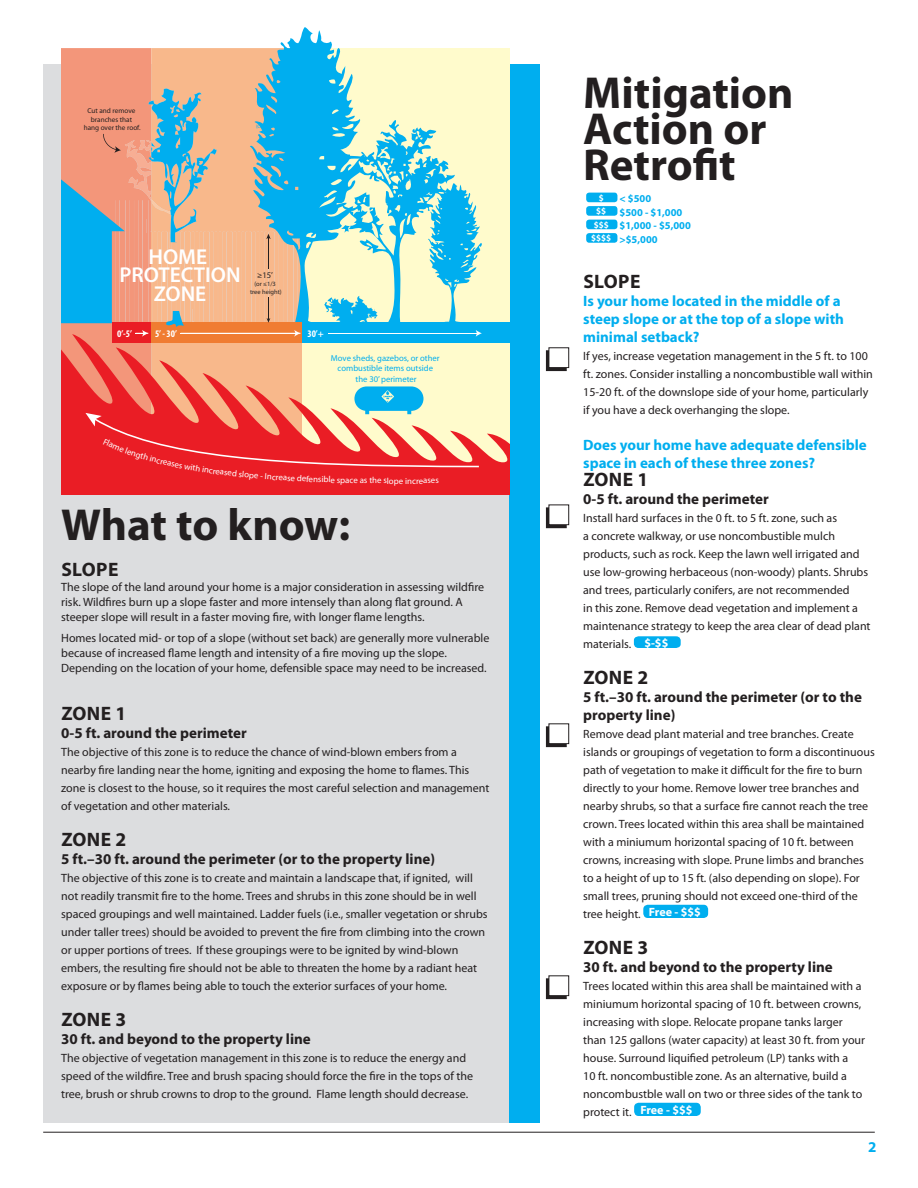
<style>
.page{position:relative;width:918px;height:1188px;background:#fff}
.page>*{position:absolute;margin:0;border:0;box-sizing:border-box;transform-origin:0 0}
.Heading_1{font:700 45px/36px "Myriad Pro";color:#231f20}
.t1{font:600 21.6px/18.8px "Myriad Pro";color:#fff;text-align:center}
.Heading_2{font:700 19.5px "Myriad Pro";letter-spacing:.02em;color:#231f20}
.lowercase_10pt{font:700 15px/18px "Myriad Pro";color:#231f20}
.Heading_4{font:700 15px/18px "Myriad Pro";color:#00aeef}
.t2{font:12px/18px "Myriad Pro";color:#231f20}
.t3{font:700 12px "Myriad Pro";letter-spacing:-.01em;color:#fff}
.Heading_4-2{font:700 10.5px "Myriad Pro";color:#00aeef}
.t4{font:700 condensed 10.05px "Myriad Pro";color:#fff}
.t5{font:700 9px "Myriad Pro";color:#fff}
.t6{font:8.85px "Myriad Pro";letter-spacing:-.005em;color:#fff}
.t7{font:8.7px/10.4px "Myriad Pro";color:#00aeef;text-align:center}
.t8{font:8.7px "Myriad Pro";color:#231f20}
.t9{font:7.2px/8.7px "Myriad Pro";color:#231f20;text-align:center}
.t10{font:6.45px/7.8px "Myriad Pro";color:#231f20;text-align:center}
</style>
<div class="page">
<div style="left:43px;top:65px;width:497px;height:1058px;background:#dcdddf"></div>
<div style="left:509px;top:65px;width:31px;height:1058px;background:#00aeef"></div>
<div style="left:586px;top:193px;width:31px;height:9px;background:#00aeef;border-radius:3px"></div>
<div style="left:586px;top:206px;width:31px;height:10px;background:#00aeef;border-radius:3px"></div>
<div style="left:586px;top:220px;width:31px;height:9px;background:#00aeef;border-radius:3px"></div>
<div style="left:586px;top:233px;width:31px;height:10px;background:#00aeef;border-radius:3px"></div>
<hr style="left:43px;top:1132px;width:832px;height:1px;background:#231f20">
<svg style="left:634px;top:636px;width:47px;height:12px"></svg>
<div style="left:643px;top:905px;width:65px;height:13px;background:#00aeef;border-radius:4px"></div>
<div style="left:634px;top:1103px;width:67px;height:13px;background:#00aeef;border-radius:4px"></div>
<div style="left:302px;top:48px;width:207px;height:446px;background:#fffbcc"></div>
<svg style="left:483px;top:322px;width:26px;height:172px"></svg>
<div style="left:546px;top:351px;width:20px;height:20px;background:#231f20"></div>
<div style="left:549px;top:348px;width:20px;height:20px;background:#fff"></div>
<div style="left:549px;top:347px;width:20px;height:21px;border:1px solid #231f20"></div>
<div style="left:546px;top:508px;width:20px;height:20px;background:#231f20"></div>
<div style="left:549px;top:505px;width:20px;height:20px;background:#fff"></div>
<div style="left:549px;top:505px;width:20px;height:20px;border:1px solid #231f20"></div>
<div style="left:546px;top:727px;width:20px;height:20px;background:#231f20"></div>
<div style="left:549px;top:724px;width:20px;height:20px;background:#fff"></div>
<div style="left:549px;top:723px;width:20px;height:21px;border:1px solid #231f20"></div>
<div style="left:546px;top:979px;width:20px;height:20px;background:#231f20"></div>
<div style="left:549px;top:976px;width:20px;height:20px;background:#fff"></div>
<div style="left:549px;top:975px;width:20px;height:21px;border:1px solid #231f20"></div>
<svg style="left:61px;top:27px;width:422px;height:467px"></svg>
<p class="t9" style="left:84px;top:106px;width:58px">Cut and remove branches that hang over the roof.</p>
<p class="t1" style="left:119px;top:246px;width:123px">HOME<br>PROTECTION<br>ZONE</p>
<p class="t8" style="left:257px;top:270px;width:17px">≥15’</p>
<p class="t10" style="left:250px;top:280px;width:33px">(or ≤1/3 tree height)</p>
<p class="t4" style="left:117px;top:327px;width:17px">0’-5’</p>
<p class="t4" style="left:155px;top:327px;width:24px">5’ - 30’</p>
<p class="t4" style="left:307px;top:327px;width:18px">30’+</p>
<p class="t7" style="left:331px;top:353px;width:110px">Move sheds, gazebos, or other combustible items outside the 30’ perimeter</p>
<p class="t6" style="left:205px;top:464px;width:18px;rotate:8deg">ncre</p>
<p class="t6" style="left:233px;top:468px;width:19px;rotate:6deg">d slo</p>
<p class="t6" style="left:265px;top:471px;width:20px;rotate:4deg">Incre</p>
<p class="t6" style="left:283px;top:472px;width:27px;rotate:3deg">ase def</p>
<p class="t6" style="left:309px;top:473px;width:33px;rotate:2deg">ensible s</p>
<p class="t6" style="left:340px;top:474px;width:38px;rotate:1deg">pace as th</p>
<p class="t6" style="left:377px;top:475px;width:52px">e slope increa</p>
<p class="Heading_1" style="left:61px;top:507px;width:291px">What to know:</p>
<p class="Heading_2" style="left:61px;top:559px;width:59px">SLOPE</p>
<p class="t2" style="left:61px;top:579px;width:424px;line-height:15px">The slope of the land around your home is a major consideration in assessing wildfire risk. Wildfires burn up a slope faster and more intensely than along flat ground. A steeper slope will result in a faster moving fire, with longer flame lengths.</p>
<p class="t2" style="left:61px;top:630px;width:430px;line-height:15px">Homes located mid- or top of a slope (without set back) are generally more vulnerable because of increased flame length and intensity of a fire moving up the slope.<br>Depending on the location of your home, defensible space may need to be increased.</p>
<p class="Heading_2" style="left:61px;top:703px;width:66px">ZONE 1</p>
<p class="lowercase_10pt" style="left:61px;top:724px;width:187px">0-5 ft. around the perimeter</p>
<p class="t2" style="left:61px;top:743px;width:430px">The objective of this zone is to reduce the chance of wind-blown embers from a nearby fire landing near the home, igniting and exposing the home to flames. This zone is closest to the house, so it requires the most careful selection and management of vegetation and other materials.</p>
<p class="Heading_2" style="left:61px;top:829px;width:66px">ZONE 2</p>
<p class="lowercase_10pt" style="left:61px;top:850px;width:375px">5 ft.–30 ft. around the perimeter (or to the property line)</p>
<p class="t2" style="left:61px;top:869px;width:428px">The objective of this zone is to create and maintain a landscape that, if ignited, will not readily transmit fire to the home. Trees and shrubs in this zone should be in well spaced groupings and well maintained. Ladder fuels (i.e., smaller vegetation or shrubs under taller trees) should be avoided to prevent the fire from climbing into the crown or upper portions of trees. If these groupings were to be ignited by wind-blown embers, the resulting fire should not be able to threaten the home by a radiant heat exposure or by flames being able to touch the exterior surfaces of your home.</p>
<p class="Heading_2" style="left:61px;top:1009px;width:66px">ZONE 3</p>
<p class="lowercase_10pt" style="left:61px;top:1030px;width:251px">30 ft. and beyond to the property line</p>
<p class="t2" style="left:61px;top:1049px;width:414px">The objective of vegetation management in this zone is to reduce the energy and speed of the wildfire. Tree and brush spacing should force the fire in the tops of the tree, brush or shrub crowns to drop to the ground. Flame length should decrease.</p>
<h1 class="Heading_1" style="left:583px;top:75px;width:212px">Mitigation<br>Action or<br>Retrofit</h1>
<p class="t5" style="left:599px;top:193px;width:6px">$</p>
<p class="Heading_4-2" style="left:620px;top:193px;width:33px">&lt; $500</p>
<p class="t5" style="left:596px;top:206px;width:11px">$$</p>
<p class="Heading_4-2" style="left:620px;top:206px;width:64px">$500 - $1,000</p>
<p class="t5" style="left:594px;top:220px;width:16px">$$$</p>
<p class="Heading_4-2" style="left:620px;top:220px;width:73px">$1,000 - $5,000</p>
<p class="t5" style="left:591px;top:233px;width:21px">$$$$</p>
<p class="Heading_4-2" style="left:620px;top:233px;width:40px">&gt;$5,000</p>
<p class="Heading_2" style="left:583px;top:271px;width:59px">SLOPE</p>
<p class="Heading_4" style="left:583px;top:292px;width:262px">Is your home located in the middle of a steep slope or at the top of a slope with minimal setback?</p>
<p class="t2" style="left:583px;top:347px;width:291px">If yes, increase vegetation management in the 5 ft. to 100 ft. zones. Consider installing a noncombustible wall within 15-20 ft. of the downslope side of your home, particularly if you have a deck overhanging the slope.</p>
<p class="Heading_4" style="left:583px;top:436px;width:285px">Does your home have adequate defensible space in each of these three zones?</p>
<p class="Heading_2" style="left:583px;top:469px;width:66px">ZONE 1</p>
<p class="lowercase_10pt" style="left:583px;top:490px;width:187px">0-5 ft. around the perimeter</p>
<p class="t2" style="left:583px;top:509px;width:289px">Install hard surfaces in the 0 ft. to 5 ft. zone, such as<br>a concrete walkway, or use noncombustible mulch products, such as rock. Keep the lawn well irrigated and use low-growing herbaceous (non-woody) plants. Shrubs and trees, particularly conifers, are not recommended<br>in this zone. Remove dead vegetation and implement a maintenance strategy to keep the area clear of dead plant materials.</p>
<p class="t3" style="left:644px;top:636px;width:25px">$-$$</p>
<p class="Heading_2" style="left:583px;top:667px;width:66px">ZONE 2</p>
<p class="lowercase_10pt" style="left:583px;top:688px;width:280px">5 ft.–30 ft. around the perimeter (or to the property line)</p>
<p class="t2" style="left:583px;top:725px;width:293px">Remove dead plant material and tree branches. Create islands or groupings of vegetation to form a discontinuous path of vegetation to make it difficult for the fire to burn directly to your home. Remove lower tree branches and nearby shrubs, so that a surface fire cannot reach the tree crown. Trees located within this area shall be maintained with a miniumum horizontal spacing of 10 ft. between crowns, increasing with slope. Prune limbs and branches to a height of up to 15 ft. (also depending on slope). For small trees, pruning should not exceed one-third of the tree height.</p>
<p class="t3" style="left:649px;top:905px;width:54px">Free - $$$</p>
<p class="Heading_2" style="left:583px;top:937px;width:66px">ZONE 3</p>
<p class="lowercase_10pt" style="left:583px;top:958px;width:251px">30 ft. and beyond to the property line</p>
<p class="t2" style="left:583px;top:977px;width:283px">Trees located within this area shall be maintained with a miniumum horizontal spacing of 10 ft. between crowns, increasing with slope. Relocate propane tanks larger than 125 gallons (water capacity) at least 30 ft. from your house. Surround liquified petroleum (LP) tanks with a<br>10 ft. noncombustible zone. As an alternative, build a noncombustble wall on two or three sides of the tank to protect it.</p>
<p class="t3" style="left:640px;top:1103px;width:54px">Free - $$$</p>
<p class="Heading_4" style="left:868px;top:1138px;width:10px">2</p>
</div>
